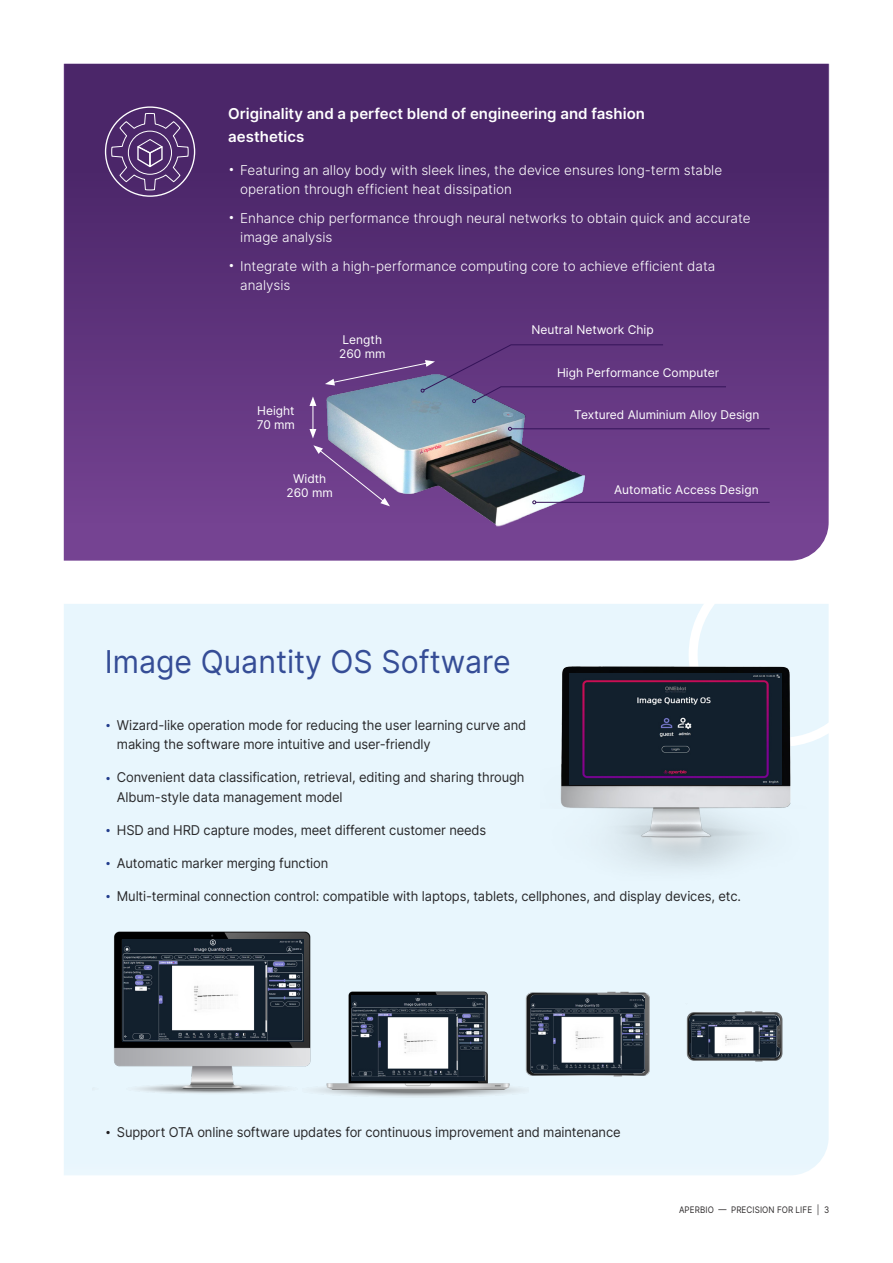
<style>
.page{position:relative;width:893px;height:1263px;background:#fff}
.page>*{position:absolute;margin:0;border:0;box-sizing:border-box;transform-origin:0 0}
.t1{font:31.5px "Inter";color:#354d96;scale:.96 1}
.t2{font:600 15px/22.5px "Inter";color:#fff}
.t3{font:13.5px/19.5px "Inter V";letter-spacing:-.01em;color:#2e2b2c;scale:.96 1}
.t4{font:300 13.5px/19.5px "Inter";color:#fff}
.t5{font:12px "Inter";color:#fff}
.t6{font:9px "Inter";letter-spacing:.01em;color:#2e2b2c;scale:.9 1}
.s1{font-size:12px}
.s2{font-family:"Inter";font-weight:300;font-size:12px;color:#253f8e}
.s3{font-family:"Inter";font-weight:300;font-size:12px;color:#231f20}
</style>
<div class="page">
<div style="left:64px;top:604px;width:765px;height:571px;background:#e8f6fd"></div>
<svg style="left:64px;top:64px;width:765px;height:497px;background:#5a3077"></svg>
<svg style="left:111px;top:113px;width:78px;height:78px;background:#61417b"></svg>
<img style="left:293px;top:352px;width:310px;height:207px">
<svg style="left:309px;top:396px;width:7px;height:42px"></svg>
<svg style="left:313px;top:445px;width:77px;height:61px;background:#8f6da6"></svg>
<svg style="left:325px;top:344px;width:402px;height:59px;background:#644285"></svg>
<hr style="left:511px;top:428px;width:259px;height:1px;background:#341359">
<svg style="left:508px;top:427px;width:4px;height:4px"></svg>
<hr style="left:536px;top:502px;width:234px;height:1px;background:#341359">
<svg style="left:532px;top:500px;width:4px;height:4px"></svg>
<div style="left:689px;top:562px;width:184px;height:185px;border:9px solid #fff;border-radius:50%"></div>
<img style="left:540px;top:636px;width:272px;height:248px">
<img style="left:570px;top:673px;width:211px;height:112px">
<img style="left:92px;top:907px;width:255px;height:206px">
<img style="left:123px;top:939px;width:179px;height:102px">
<img style="left:302px;top:926px;width:226px;height:185px">
<img style="left:352px;top:995px;width:133px;height:85px">
<img style="left:497px;top:968px;width:164px;height:134px">
<img style="left:531px;top:995px;width:113px;height:78px">
<img style="left:658px;top:1003px;width:164px;height:69px">
<img style="left:689px;top:1015px;width:91px;height:7px">
<img style="left:691px;top:1016px;width:86px;height:42px">
<svg style="left:777px;top:1022px;width:3px;height:6px"></svg>
<svg style="left:777px;top:1045px;width:3px;height:6px"></svg>
<p class="t2" style="left:228px;top:102px;width:418px">Originality and a perfect blend of engineering and fashion aesthetics</p>
<p class="t4" style="left:240px;top:160px;width:483px;text-indent:-12px"><span class="s1">•</span> Featuring an alloy body with sleek lines, the device ensures long-term stable operation through efficient heat dissipation</p>
<p class="t4" style="left:240px;top:208px;width:512px;text-indent:-12px"><span class="s1">•</span> Enhance chip performance through neural networks to obtain quick and accurate image analysis</p>
<p class="t4" style="left:228px;top:256px;width:489px"><span class="s1">•</span> Integrate with a high-performance computing core to achieve efficient data</p>
<p class="t4" style="left:240px;top:276px;width:52px">analysis</p>
<p class="t5" style="left:257px;top:402px;width:39px">Height</p>
<p class="t5" style="left:257px;top:416px;width:40px">70 mm</p>
<p class="t5" style="left:343px;top:331px;width:41px">Length</p>
<p class="t5" style="left:339px;top:345px;width:48px">260 mm</p>
<p class="t5" style="left:293px;top:470px;width:35px">Width</p>
<p class="t5" style="left:286px;top:484px;width:48px">260 mm</p>
<p class="t5" style="left:531px;top:320px;width:124px">Neutral Network Chip</p>
<p class="t5" style="left:557px;top:364px;width:164px">High Performance Computer</p>
<p class="t5" style="left:574px;top:406px;width:187px">Textured Aluminium Alloy Design</p>
<p class="t5" style="left:614px;top:480px;width:146px">Automatic Access Design</p>
<p class="t1" style="left:105px;top:638px;width:424px">Image Quantity OS Software</p>
<p class="t3" style="left:117px;top:715px;width:428px;text-indent:-12px"><span class="s2">•</span> Wizard-like operation mode for reducing the user learning curve and making the software more intuitive and user-friendly</p>
<p class="t3" style="left:117px;top:767px;width:426px;text-indent:-12px"><span class="s2">•</span> Convenient data classification, retrieval, editing and sharing through<br>Album-style data management model</p>
<p class="t3" style="left:105px;top:820px;width:399px"><span class="s2">•</span> HSD and HRD capture modes, meet different customer needs</p>
<p class="t3" style="left:105px;top:853px;width:234px"><span class="s2">•</span> Automatic marker merging function</p>
<p class="t3" style="left:105px;top:886px;width:664px"><span class="s2">•</span> Multi-terminal connection control: compatible with laptops, tablets, cellphones, and display devices, etc.</p>
<p class="t3" style="left:105px;top:1121px;width:539px"><span class="s3">•</span> Support OTA online software updates for continuous improvement and maintenance</p>
<p class="t6" style="left:679px;top:1203px;width:168px">APERBIO — PRECISION FOR LIFE | 3</p>
</div>
